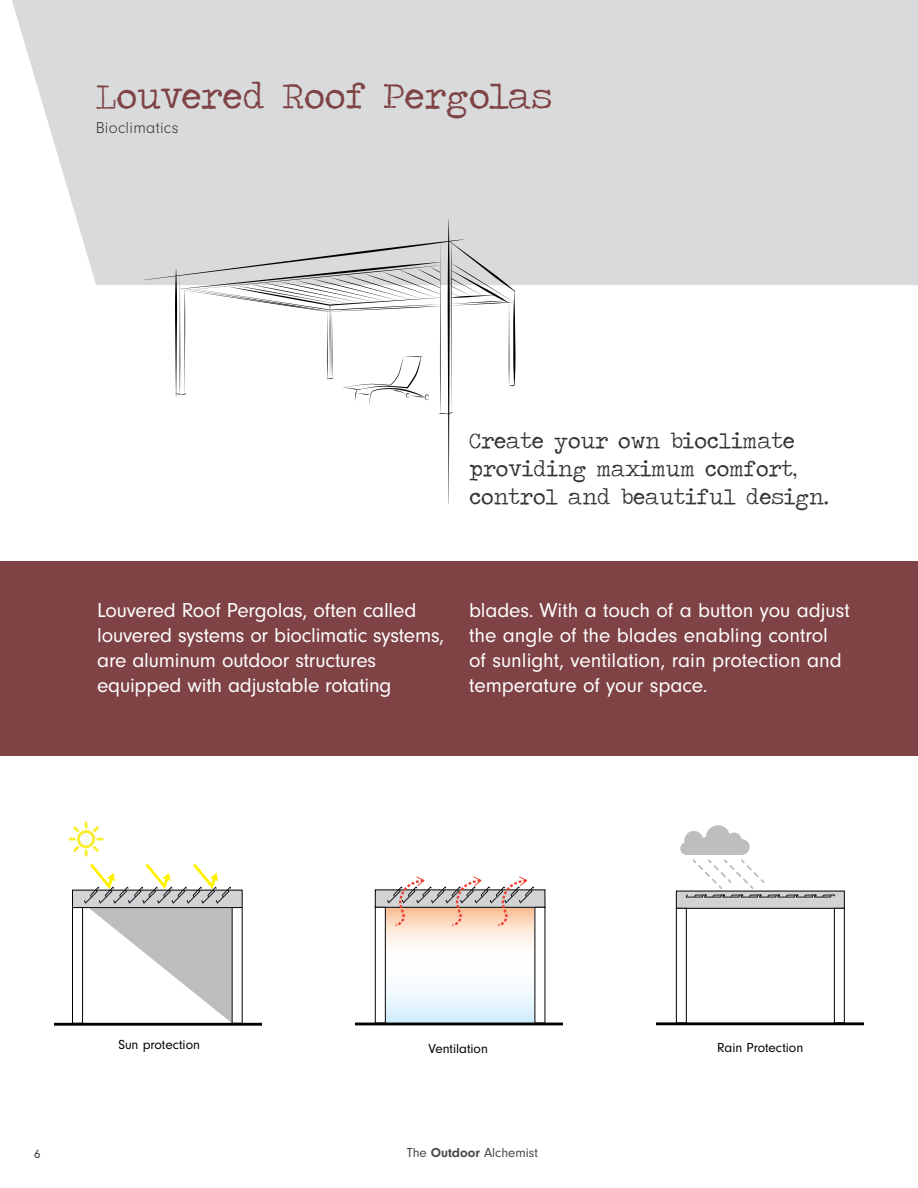
<style>
.page{position:relative;width:918px;height:1188px;background:#fff}
.page>*{position:absolute;margin:0;border:0;box-sizing:border-box;transform-origin:0 0}
.t1{font:37.5px "Traveling Typewriter";color:#7f4245}
.t2{font:22.65px/28.2px "Traveling Typewriter";color:#333436}
.t3{font:21px/25.2px "Neuzeit Gro";letter-spacing:-.01em;color:#fff}
.t4{font:300 16.5px "Neuzeit Gro";letter-spacing:.02em;color:#333436}
.t5{font:13.65px "Neuzeit Gro";color:#000}
.t6{font:13.5px "Neuzeit Gro";color:#484748}
.t7{font:12.75px "Neuzeit Gro";color:#333436}
.s1{font-weight:700}
</style>
<div class="page">
<div style="left:12px;top:0;width:906px;height:285px;background:#d8dadb"></div>
<div style="left:0;top:562px;width:918px;height:194px;background:#7f4245"></div>
<svg style="left:144px;top:220px;width:371px;height:284px"></svg>
<div style="left:73px;top:890px;width:169px;height:18px;background:#d1d3d4"></div>
<div style="left:72px;top:890px;width:170px;height:18px;border:1px solid #000"></div>
<div style="left:72px;top:907px;width:11px;height:117px;border:1px solid #000"></div>
<hr style="left:55px;top:1023px;width:207px;height:3px;background:#000">
<svg style="left:83px;top:863px;width:149px;height:160px"></svg>
<svg style="left:70px;top:823px;width:32px;height:32px"></svg>
<svg style="left:386px;top:908px;width:149px;height:115px"></svg>
<div style="left:375px;top:890px;width:170px;height:17px;background:#d1d3d4"></div>
<div style="left:375px;top:890px;width:170px;height:18px;border:1px solid #000"></div>
<div style="left:375px;top:907px;width:11px;height:116px;border:1px solid #000"></div>
<hr style="left:356px;top:1023px;width:207px;height:2px;background:#000">
<svg style="left:387px;top:876px;width:148px;height:52px"></svg>
<div style="left:676px;top:891px;width:168px;height:17px;background:#d1d3d4"></div>
<div style="left:676px;top:891px;width:169px;height:18px;border:1px solid #000"></div>
<div style="left:676px;top:908px;width:11px;height:115px;border:1px solid #000"></div>
<div style="left:834px;top:908px;width:11px;height:115px;border:1px solid #000"></div>
<hr style="left:657px;top:1022px;width:207px;height:3px;background:#000">
<svg style="left:685px;top:859px;width:151px;height:39px"></svg>
<div style="left:680px;top:842px;width:13px;height:13px;background:#bcbec0;border-radius:50%"></div>
<div style="left:700px;top:837px;width:13px;height:13px;background:#bcbec0;border-radius:50%"></div>
<div style="left:684px;top:831px;width:20px;height:19px;background:#bcbec0;border-radius:50%"></div>
<div style="left:687px;top:843px;width:26px;height:12px;background:#bcbec0"></div>
<div style="left:726px;top:833px;width:16px;height:15px;background:#bcbec0;border-radius:50%"></div>
<div style="left:734px;top:839px;width:16px;height:16px;background:#bcbec0;border-radius:50%"></div>
<div style="left:706px;top:825px;width:24px;height:24px;background:#bcbec0;border-radius:50%"></div>
<div style="left:709px;top:840px;width:33px;height:15px;background:#bcbec0"></div>
<h1 class="t1" style="left:96px;top:72px;width:458px">Louvered Roof Pergolas</h1>
<p class="t4" style="left:96px;top:119px;width:84px">Bioclimatics</p>
<p class="t2" style="left:469px;top:426px;width:361px">Create your own bioclimate providing maximum comfort, control and beautiful design.</p>
<p class="t3" style="left:97px;top:598px;width:349px">Louvered Roof Pergolas, often called louvered systems or bioclimatic systems, are aluminum outdoor structures equipped with adjustable rotating</p>
<p class="t3" style="left:469px;top:598px;width:382px">blades. With a touch of a button you adjust the angle of the blades enabling control of sunlight, ventilation, rain protection and temperature of your space.</p>
<p class="t5" style="left:118px;top:1038px;width:83px">Sun protection</p>
<p class="t5" style="left:428px;top:1041px;width:61px">Ventilation</p>
<p class="t5" style="left:717px;top:1041px;width:88px">Rain Protection</p>
<p class="t7" style="left:34px;top:1147px;width:8px">6</p>
<p class="t6" style="left:407px;top:1145px;width:133px">The <span class="s1">Outdoor</span> Alchemist</p>
</div>
